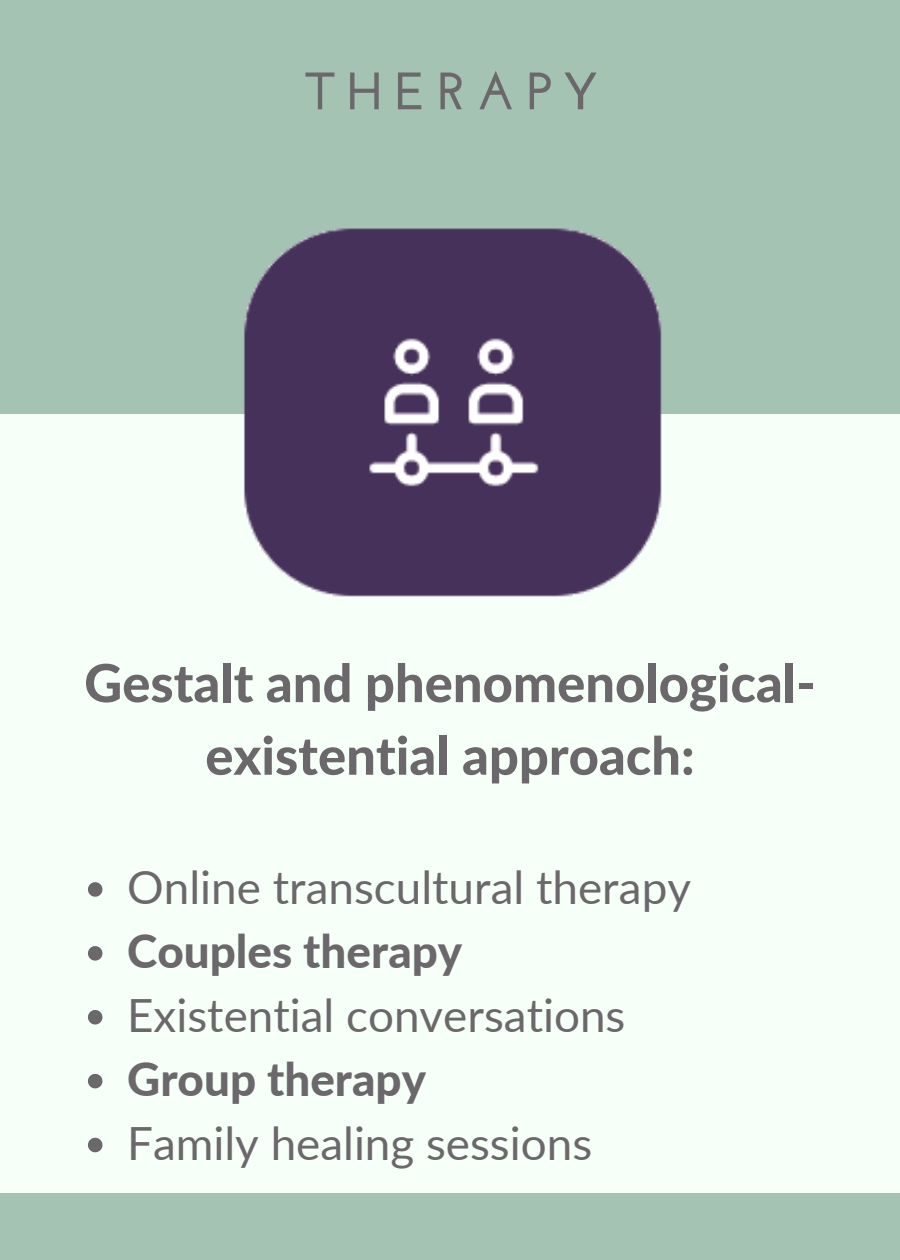
<style>
.page{position:relative;width:900px;height:1260px;background:#f6fff8}
.page>*{position:absolute;margin:0;border:0;box-sizing:border-box;transform-origin:0 0}
.t1{font:800 52.5px/72.5px "Lato";color:#6b686b;text-align:center}
.t2{font:700 52.5px "Josefin Sans";letter-spacing:.22em;color:#6b686b}
.t3{font:45.75px "Lato";color:#6b686b}
.t4{font:800 45.75px "Lato";color:#6b686b}
</style>
<div class="page">
<div style="left:0;top:0;width:900px;height:414px;background:#a4c3b2"></div>
<div style="left:0;top:1193px;width:900px;height:67px;background:#a4c3b2"></div>
<svg style="left:88px;top:882px;width:14px;height:15px"></svg>
<svg style="left:88px;top:946px;width:14px;height:15px"></svg>
<svg style="left:88px;top:1010px;width:14px;height:15px"></svg>
<svg style="left:88px;top:1074px;width:14px;height:14px"></svg>
<svg style="left:88px;top:1138px;width:14px;height:14px"></svg>
<img style="left:243px;top:228px;width:419px;height:369px">
<p class="t2" style="left:305px;top:70px;width:293px">THERAPY</p>
<p class="t1" style="left:84px;top:646px;width:733px">Gestalt and phenomenological&shy;existential approach:</p>
<p class="t3" style="left:127px;top:859px;width:565px">Online transcultural therapy</p>
<p class="t4" style="left:127px;top:923px;width:337px">Couples therapy</p>
<p class="t3" style="left:127px;top:987px;width:500px">Existential conversations</p>
<p class="t4" style="left:127px;top:1051px;width:300px">Group therapy</p>
<p class="t3" style="left:127px;top:1114px;width:467px">Family healing sessions</p>
</div>
